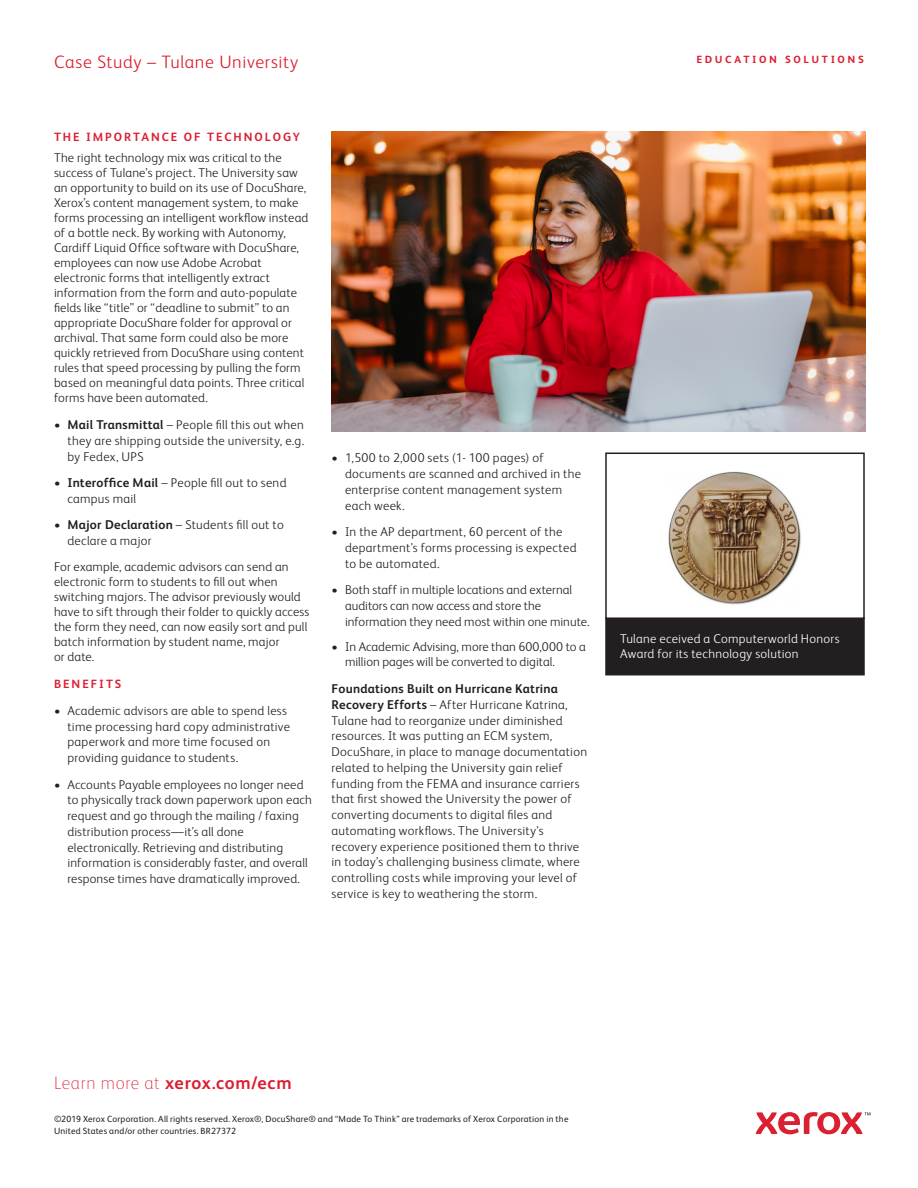
<style>
.page{position:relative;width:918px;height:1188px;background:#fff}
.page>*{position:absolute;margin:0;border:0;box-sizing:border-box;transform-origin:0 0}
.Cover_Subhead{font:300 18px "Xerox Sans";letter-spacing:.035em;color:#db1e30}
.Call_to_action{font:700 18px "Xerox Sans";letter-spacing:.035em;color:#db1e30}
.Body_Text{font:300 12.75px/15px "Xerox Sans";letter-spacing:.015em;color:#231f20}
.Body_Text___Bullets{font:300 12.75px/15.8px "Xerox Sans";letter-spacing:.02em;color:#231f20}
.Body_Text___Bullets-2{font:300 12.75px/15.8px "Xerox Sans";letter-spacing:.02em;color:#fff}
.Body_Subhead{font:700 12px "Xerox Sans";letter-spacing:.165em;color:#db1e30}
.Page_Header{font:700 12px "Xerox Sans Expert";letter-spacing:.22em;color:#db1e30}
.Body_Text-2{font:700 12px "Xerox Sans";letter-spacing:.165em;color:#db1e30}
.Legal{font:9px/12px "Xerox Sans";letter-spacing:.02em;color:#231f20}
.s1{font-weight:700}
.s2{font-weight:100}
</style>
<div class="page">
<svg style="left:756px;top:1112px;width:114px;height:22px"></svg>
<img style="left:332px;top:132px;width:534px;height:300px">
<div style="left:606px;top:619px;width:258px;height:56px;background:#231f20"></div>
<img style="left:668px;top:471px;width:133px;height:134px">
<div style="left:605px;top:453px;width:260px;height:166px;border:2px solid #231f20"></div>
<p class="Cover_Subhead" style="left:54px;top:50px;width:246px">Case Study – Tulane University</p>
<p class="Body_Subhead" style="left:54px;top:129px;width:248px">THE IMPORTANCE OF TECHNOLOGY</p>
<p class="Body_Text" style="left:54px;top:150px;width:256px">The right technology mix was critical to the success of Tulane’s project. The University saw an opportunity to build on its use of DocuShare, Xerox’s content management system, to make forms processing an intelligent workflow instead of a bottle neck. By working with Autonomy, Cardiff Liquid Office software with DocuShare, employees can now use Adobe Acrobat electronic forms that intelligently extract information from the form and auto-populate fields like “title” or “deadline to submit” to an appropriate DocuShare folder for approval or archival. That same form could also be more quickly retrieved from DocuShare using content rules that speed processing by pulling the form based on meaningful data points. Three critical forms have been automated.</p>
<p class="Body_Text" style="left:68px;top:416px;width:238px;line-height:15.8px;text-align:justify;text-indent:-14px"><span class="s1">• Mail Transmittal</span> – People fill this out when they are shipping outside the university, e.g. by Fedex, UPS</p>
<p class="Body_Text" style="left:68px;top:474px;width:221px;line-height:15.8px;text-indent:-14px"><span class="s1">• Interoffice Mail</span> – People fill out to send campus mail</p>
<p class="Body_Text" style="left:68px;top:517px;width:218px;line-height:15.8px;text-indent:-14px"><span class="s1">• Major Declaration</span> – Students fill out to declare a major</p>
<p class="Body_Text" style="left:54px;top:558px;width:257px">For example, academic advisors can send an electronic form to students to fill out when switching majors. The advisor previously would have to sift through their folder to quickly access the form they need, can now easily sort and pull batch information by student name, major<br>or date.</p>
<p class="Body_Text-2" style="left:54px;top:676px;width:69px">BENEFITS</p>
<p class="Body_Text" style="left:68px;top:702px;width:224px;line-height:15.8px;text-indent:-14px">• Academic advisors are able to spend less time processing hard copy administrative paperwork and more time focused on providing guidance to students.</p>
<p class="Body_Text" style="left:68px;top:776px;width:246px;line-height:15.8px;text-indent:-14px">• Accounts Payable employees no longer need to physically track down paperwork upon each request and go through the mailing / faxing distribution process—it’s all done electronically. Retrieving and distributing information is considerably faster, and overall response times have dramatically improved.</p>
<p class="Body_Text" style="left:345px;top:449px;width:238px;line-height:15.8px;text-indent:-14px">• 1,500 to 2,000 sets (1- 100 pages) of documents are scanned and archived in the enterprise content management system each week.</p>
<p class="Body_Text" style="left:345px;top:523px;width:233px;line-height:15.8px;text-indent:-14px">• In the AP department, 60 percent of the department’s forms processing is expected to be automated.</p>
<p class="Body_Text" style="left:345px;top:581px;width:246px;line-height:15.8px;text-indent:-14px">• Both staff in multiple locations and external auditors can now access and store the information they need most within one minute.</p>
<p class="Body_Text" style="left:345px;top:639px;width:242px;text-indent:-14px">• In Academic Advising, more than 600,000 to a million pages will be converted to digital.</p>
<p class="Body_Text___Bullets" style="left:332px;top:680px;width:257px"><span class="s1">Foundations Built on Hurricane Katrina Recovery Efforts</span> – After Hurricane Katrina, Tulane had to reorganize under diminished resources. It was putting an ECM system, DocuShare, in place to manage documentation related to helping the University gain relief funding from the FEMA and insurance carriers that first showed the University the power of converting documents to digital files and automating workflows. The University’s recovery experience positioned them to thrive in today’s challenging business climate, where controlling costs while improving your level of service is key to weathering the storm.</p>
<p class="Page_Header" style="left:696px;top:55px;width:169px">EDUCATION SOLUTIONS</p>
<p class="Body_Text___Bullets-2" style="left:620px;top:630px;width:221px">Tulane eceived a Computerworld Honors<br>Award for its technology solution</p>
<p class="Call_to_action" style="left:54px;top:1071px;width:239px"><span class="s2">Learn more at</span> xerox.com/ecm</p>
<p class="Legal" style="left:54px;top:1112px;width:516px">©2019 Xerox Corporation. All rights reserved. Xerox®, DocuShare® and “Made To Think” are trademarks of Xerox Corporation in the<br>United States and/or other countries. BR27372</p>
</div>
